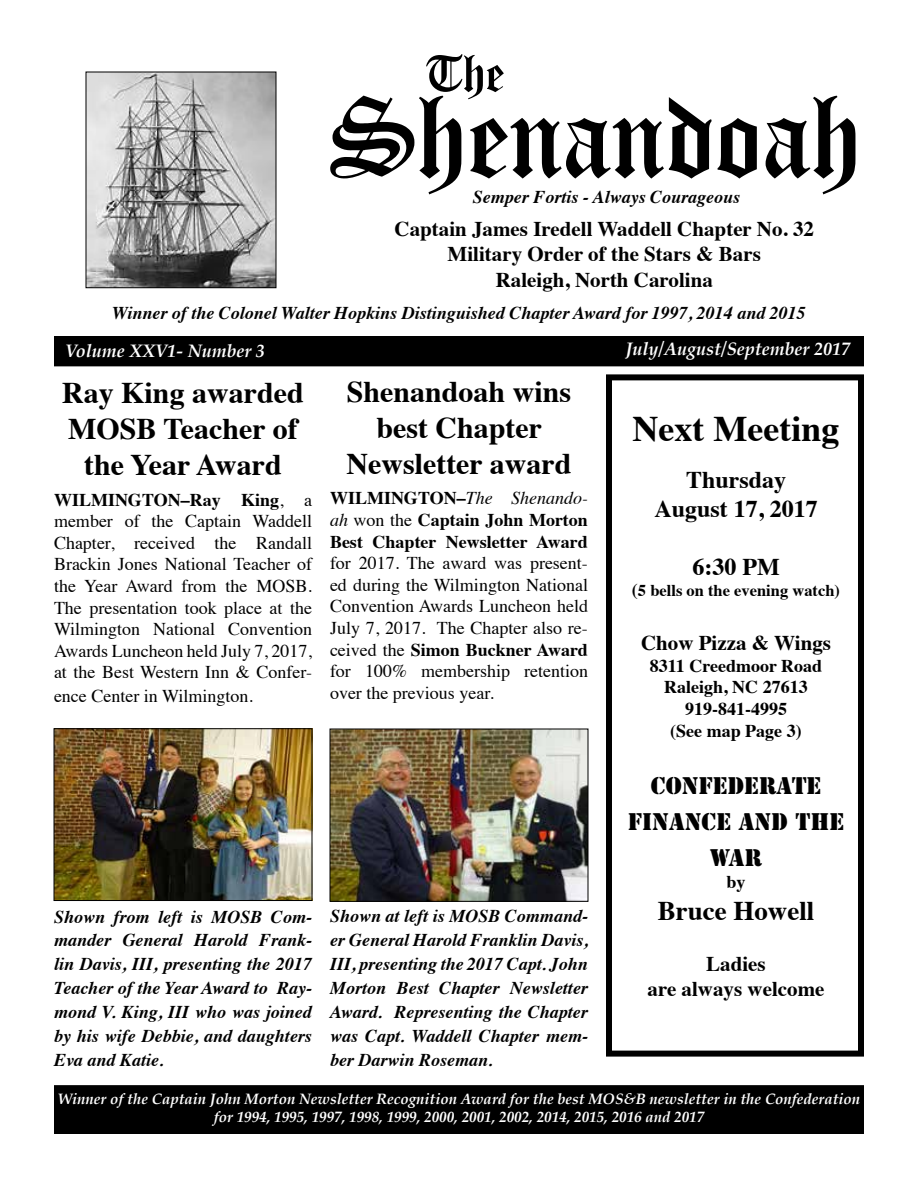
<style>
.page{position:relative;width:918px;height:1188px;background:#fff}
.page>*{position:absolute;margin:0;border:0;box-sizing:border-box;transform-origin:0 0}
.t1{font:120px "Canterbury";color:#000}
.t2{font:54px "Canterbury";color:#000}
.t3{font:700 36px "Times";color:#000}
.t4{font:700 30px/36px "Times";color:#000;text-align:center}
.t5{font:700 27px "Times";color:#000}
.t6{font:700 24px/28.8px "Times";color:#000;text-align:center}
.t7{font:22.5px/36px "Stencil Std";color:#000;text-align:center}
.t8{font:700 21px/25.2px "Times";color:#000;text-align:center}
.t9{font:italic 700 18px/24px "Times";color:#000;text-align:justify}
.t10{font:18px/21.6px "Times";color:#000;text-align:justify}
.t11{font:700 18px/21.6px "Times";color:#000;text-align:center}
.t12{font:italic 700 18px "Palatino";color:#fff}
.t13{font:700 16.5px "Times";color:#000}
.t14{font:italic 700 15px/18px "Palatino";color:#fff;text-align:center}
.s1{font-weight:700}
.s2{font-weight:400;font-style:italic}
.s3{font-weight:400}
.s4{font-size:18px}
</style>
<div class="page">
<div style="left:55px;top:1086px;width:808px;height:47px;background:#000"></div>
<div style="left:54px;top:1085px;width:810px;height:49px;border:2px solid #000"></div>
<div style="left:55px;top:337px;width:808px;height:29px;background:#000"></div>
<div style="left:54px;top:336px;width:810px;height:30px;border:2px solid #000"></div>
<img style="left:88px;top:74px;width:186px;height:212px">
<div style="left:86px;top:72px;width:190px;height:216px;border:1px solid #000"></div>
<div style="left:606px;top:374px;width:258px;height:683px;border:6px solid #000"></div>
<img style="left:56px;top:730px;width:254px;height:169px">
<div style="left:54px;top:728px;width:258px;height:173px;border:1px solid #000"></div>
<img style="left:332px;top:731px;width:254px;height:169px">
<div style="left:330px;top:729px;width:258px;height:173px;border:1px solid #000"></div>
<h2 class="t2" style="left:428px;top:42px;width:78px">The</h2>
<h1 class="t1" style="left:329px;top:67px;width:533px">Shenandoah</h1>
<p class="t9" style="left:473px;top:184px;width:269px">Semper Fortis - Always Courageous</p>
<p class="t8" style="left:395px;top:214px;width:421px">Captain James Iredell Waddell Chapter No. 32<br>Military Order of the Stars &amp; Bars<br>Raleigh, North Carolina</p>
<p class="t9" style="left:112px;top:299px;width:695px">Winner of the Colonel Walter Hopkins Distinguished Chapter Award for 1997, 2014 and 2015</p>
<p class="t12" style="left:65px;top:336px;width:201px">Volume XXV1- Number 3</p>
<h3 class="t4" style="left:62px;top:372px;width:243px">Ray King awarded<br>MOSB Teacher of the Year Award</h3>
<p class="t10" style="left:54px;top:487px;width:260px"><span class="s1">WILMINGTON–Ray King</span>, a member of the Captain Waddell Chapter, received the Randall Brackin Jones National Teacher of the Year Award from the MOSB.<br>The presentation took place at the Wilmington National Convention Awards Luncheon held July 7, 2017, at the Best Western Inn &amp; Confer-</p>
<p class="t10" style="left:54px;top:684px;width:200px">ence Center in Wilmington.</p>
<h3 class="t4" style="left:346px;top:370px;width:227px">Shenandoah wins best Chapter<br>Newsletter award</h3>
<p class="t11" style="left:330px;top:486px;width:260px;text-align:justify">WILMINGTON–<span class="s2">The Shenando&shy;ah</span> <span class="s3">won the</span> Captain John Morton Best Chapter Newsletter Award</p>
<p class="t10" style="left:330px;top:551px;width:260px">for 2017. The award was present&shy;ed during the Wilmington National Convention Awards Luncheon held July 7, 2017. The Chapter also re&shy;ceived the <span class="s1">Simon Buckner Award </span>for 100% membership retention over the previous year.</p>
<p class="t9" style="left:54px;top:903px;width:260px">Shown from left is MOSB Com&shy;mander General Harold Frank&shy;lin Davis, III, presenting the 2017<br>Teacher of the Year Award to Ray&shy;mond V. King, III who was joined by his wife Debbie, and daughters Eva and Katie.</p>
<p class="t9" style="left:330px;top:903px;width:260px">Shown at left is MOSB Command&shy;er General Harold Franklin Davis, III, presenting the 2017 Capt. John Morton Best Chapter Newsletter Award. Representing the Chapter was Capt. Waddell Chapter mem&shy;ber Darwin Roseman.</p>
<p class="t12" style="left:626px;top:334px;width:226px">July/August/September 2017</p>
<h3 class="t3" style="left:633px;top:395px;width:208px">Next Meeting</h3>
<h3 class="t6" style="left:654px;top:463px;width:165px">Thursday<br>August 17, 2017</h3>
<h3 class="t6" style="left:692px;top:549px;width:89px">6:30 PM</h3>
<p class="t13" style="left:632px;top:575px;width:210px"><span class="s4">(</span>5 bells on the evening watch)</p>
<p class="t8" style="left:641px;top:628px;width:192px">Chow Pizza &amp; Wings</p>
<p class="t11" style="left:650px;top:653px;width:174px">8311 Creedmoor Road<br>Raleigh, NC 27613<br>919-841-4995<br>(See map Page 3)</p>
<p class="t7" style="left:628px;top:768px;width:218px">CONFEDERATE<br>FINANCE AND THE<br>WAR</p>
<p class="t11" style="left:727px;top:869px;width:21px">by</p>
<h3 class="t5" style="left:658px;top:885px;width:158px">Bruce Howell</h3>
<p class="t8" style="left:648px;top:949px;width:178px">Ladies<br>are always welcome</p>
<p class="t14" style="left:58px;top:1089px;width:804px">Winner of the Captain John Morton Newsletter Recognition Award for the best MOS&amp;B newsletter in the Confederation for 1994, 1995, 1997, 1998, 1999, 2000, 2001, 2002, 2014, 2015, 2016 and 2017</p>
</div>
